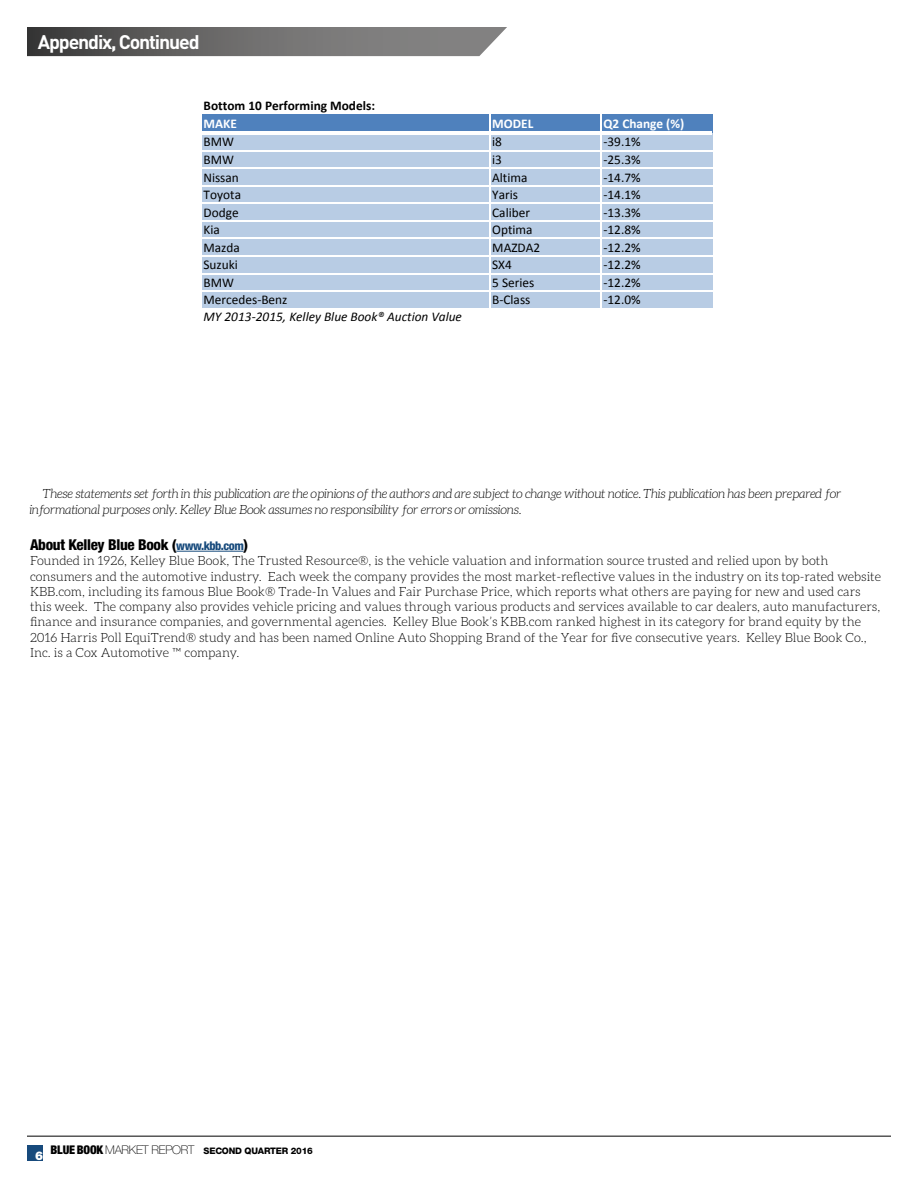
<style>
.page{position:relative;width:918px;height:1188px;background:#fff}
.page>*{position:absolute;margin:0;border:0;box-sizing:border-box;transform-origin:0 0}
.t1{font:700 19.5px "DINOT";letter-spacing:-.06em;color:#fff}
.t2{font:800 condensed 15px "Helvetica Neue LT Std";letter-spacing:-.02em;color:#000}
.t3{font:13.35px "Calibri";color:#000}
.t4{font:italic 13.35px "Calibri";color:#000}
.t5{font:700 13.35px "Calibri";color:#000}
.t6{font:700 13.35px "Calibri";color:#fff}
.t7{font:300 12.75px/15.3px "Aleo";color:#000}
.t8{font:italic 300 12.75px/15.3px "Aleo";letter-spacing:-.02em;color:#000}
.t9{font:900 12px "Helvetica Neue LT Std";color:#fff}
.t10{font:800 9px "Helvetica Neue LT Std";letter-spacing:-.02em;color:#000}
.s1{font-size:12px;color:#174a7c}
.s2{font-weight:900;font-stretch:condensed;font-size:12px}
.s3{font-weight:100;font-size:12px}
</style>
<div class="page">
<hr style="left:27px;top:1136px;width:864px;height:1px;background:#000">
<div style="left:27px;top:1145px;width:16px;height:16px;background:#174a7c"></div>
<svg style="left:27px;top:27px;width:480px;height:29px;background:#6d6c6c"></svg>
<div style="left:202px;top:114px;width:510px;height:19px;background:#4f81bd"></div>
<div style="left:202px;top:133px;width:510px;height:176px;background:#b8cce4"></div>
<svg style="left:489px;top:114px;width:1px;height:17px"></svg>
<svg style="left:600px;top:114px;width:2px;height:17px"></svg>
<hr style="left:489px;top:134px;width:1px;height:175px;background:#fff">
<hr style="left:600px;top:134px;width:2px;height:175px;background:#fff">
<hr style="left:201px;top:131px;width:511px;height:3px;background:#fff">
<hr style="left:202px;top:150px;width:510px;height:2px;background:#fff">
<hr style="left:202px;top:168px;width:510px;height:1px;background:#fff">
<hr style="left:202px;top:185px;width:510px;height:2px;background:#fff">
<hr style="left:202px;top:203px;width:510px;height:1px;background:#fff">
<hr style="left:202px;top:220px;width:510px;height:2px;background:#fff">
<hr style="left:202px;top:238px;width:510px;height:1px;background:#fff">
<hr style="left:202px;top:255px;width:510px;height:2px;background:#fff">
<hr style="left:202px;top:273px;width:510px;height:1px;background:#fff">
<hr style="left:202px;top:290px;width:510px;height:2px;background:#fff">
<hr style="left:202px;top:308px;width:510px;height:1px;background:#fff">
<hr style="left:176px;top:551px;width:68px;height:1px;background:#174a7c">
<h1 class="t1" style="left:38px;top:29px;width:163px">Appendix, Continued</h1>
<p class="t5" style="left:203px;top:97px;width:173px">Bottom 10 Performing Models:</p>
<p class="t6" style="left:203px;top:115px;width:35px">MAKE</p>
<p class="t6" style="left:492px;top:115px;width:43px">MODEL</p>
<p class="t6" style="left:603px;top:115px;width:82px">Q2 Change (%)</p>
<p class="t3" style="left:203px;top:133px;width:32px">BMW</p>
<p class="t3" style="left:492px;top:133px;width:11px">i8</p>
<p class="t3" style="left:603px;top:133px;width:39px">-39.1%</p>
<p class="t3" style="left:203px;top:151px;width:32px">BMW</p>
<p class="t3" style="left:492px;top:151px;width:11px">i3</p>
<p class="t3" style="left:603px;top:151px;width:39px">-25.3%</p>
<p class="t3" style="left:203px;top:169px;width:37px">Nissan</p>
<p class="t3" style="left:492px;top:169px;width:37px">Altima</p>
<p class="t3" style="left:603px;top:169px;width:39px">-14.7%</p>
<p class="t3" style="left:203px;top:186px;width:39px">Toyota</p>
<p class="t3" style="left:492px;top:186px;width:27px">Yaris</p>
<p class="t3" style="left:603px;top:186px;width:39px">-14.1%</p>
<p class="t3" style="left:203px;top:204px;width:37px">Dodge</p>
<p class="t3" style="left:492px;top:204px;width:39px">Caliber</p>
<p class="t3" style="left:603px;top:204px;width:39px">-13.3%</p>
<p class="t3" style="left:203px;top:221px;width:18px">Kia</p>
<p class="t3" style="left:492px;top:221px;width:42px">Optima</p>
<p class="t3" style="left:603px;top:221px;width:39px">-12.8%</p>
<p class="t3" style="left:203px;top:239px;width:38px">Mazda</p>
<p class="t3" style="left:492px;top:239px;width:49px">MAZDA2</p>
<p class="t3" style="left:603px;top:239px;width:39px">-12.2%</p>
<p class="t3" style="left:203px;top:256px;width:36px">Suzuki</p>
<p class="t3" style="left:492px;top:256px;width:21px">SX4</p>
<p class="t3" style="left:603px;top:256px;width:39px">-12.2%</p>
<p class="t3" style="left:203px;top:274px;width:32px">BMW</p>
<p class="t3" style="left:492px;top:274px;width:44px">5 Series</p>
<p class="t3" style="left:603px;top:274px;width:39px">-12.2%</p>
<p class="t3" style="left:203px;top:291px;width:85px">Mercedes-Benz</p>
<p class="t3" style="left:492px;top:291px;width:40px">B-Class</p>
<p class="t3" style="left:603px;top:291px;width:39px">-12.0%</p>
<p class="t4" style="left:203px;top:308px;width:260px">MY 2013-2015, Kelley Blue Book® Auction Value</p>
<p class="t8" style="left:29px;top:486px;width:813px;text-indent:14px">These statements set forth in this publication are the opinions of the authors and are subject to change without notice. This publication has been prepared for informational purposes only. Kelley Blue Book assumes no responsibility for errors or omissions.</p>
<p class="t2" style="left:30px;top:535px;width:220px">About Kelley Blue Book (<span class="s1">www.kbb.com</span>)</p>
<p class="t7" style="left:30px;top:553px;width:853px">Founded in 1926, Kelley Blue Book, The Trusted Resource®, is the vehicle valuation and information source trusted and relied upon by both consumers and the automotive industry. Each week the company provides the most market-reflective values in the industry on its top-rated website KBB.com, including its famous Blue Book® Trade-In Values and Fair Purchase Price, which reports what others are paying for new and used cars this week. The company also provides vehicle pricing and values through various products and services available to car dealers, auto manufacturers, finance and insurance companies, and governmental agencies. Kelley Blue Book’s KBB.com ranked highest in its category for brand equity by the 2016 Harris Poll EquiTrend® study and has been named Online Auto Shopping Brand of the Year for five consecutive years. Kelley Blue Book Co., Inc. is a Cox Automotive ™ company.</p>
<p class="t9" style="left:35px;top:1148px;width:10px">6</p>
<p class="t10" style="left:51px;top:1145px;width:264px"><span class="s2">BLUE BOOK</span> <span class="s3">MARKET REPORT</span> SECOND QUARTER 2016</p>
</div>
